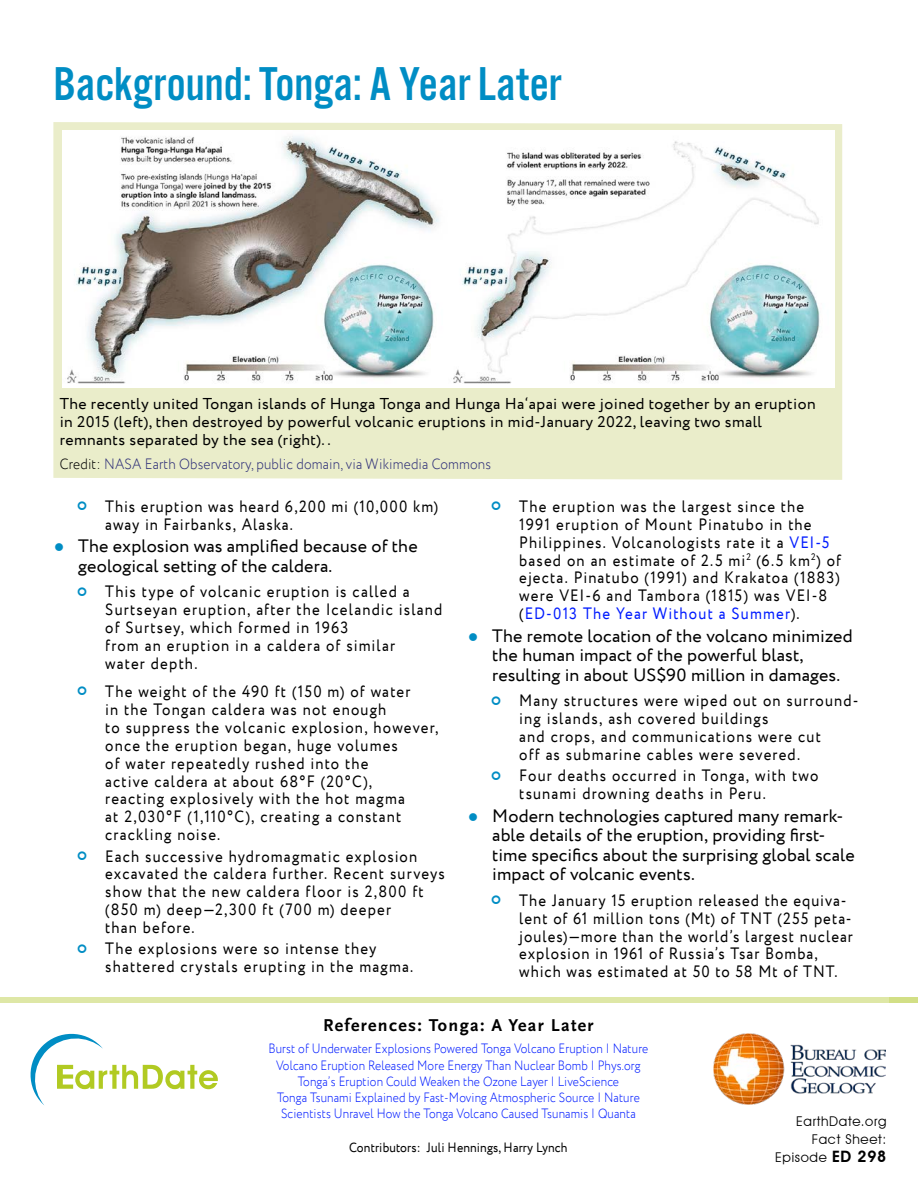
<style>
.page{position:relative;width:918px;height:1188px;background:#fff}
.page>*{position:absolute;margin:0;border:0;box-sizing:border-box;transform-origin:0 0}
.t1{font:49.35px "Alternate Got No 3 D";color:#008dc4}
.t2{font:18px/19.4px "Circe";letter-spacing:.005em;color:#000}
.t3{font:700 18px "Scala Sans Pro";letter-spacing:.075em;color:#000}
.t4{font:16.5px/18px "Circe";letter-spacing:.075em;color:#000;scale:.9 1}
.t5{font:15.75px/18px "Circe";letter-spacing:.025em;color:#000}
.t6{font:300 15px "Circe";letter-spacing:.01em;color:#2d2e78;scale:.9 1}
.t7{font:300 13.5px/16.2px "Circe";letter-spacing:.01em;color:#001bff;text-align:center;scale:.87 1}
.t8{font:13.5px "Circe";letter-spacing:.01em;color:#000;scale:.9 1}
.t9{font:13.5px/18px "Avant Garde IT Cby BT";letter-spacing:.05em;color:#000;text-align:right}
.s1{color:#000}
.s2{color:#008dc4}
.s3{color:#001bff}
.s4{font-weight:600;font-size:15.75px}
</style>
<div class="page">
<img style="left:713px;top:1034px;width:173px;height:71px">
<svg style="left:30px;top:1033px;width:188px;height:72px"></svg>
<div style="left:0;top:998px;width:918px;height:5px;background:#dee7a6"></div>
<div style="left:53px;top:122px;width:790px;height:358px;background:#eaedca"></div>
<img style="left:62px;top:130px;width:386px;height:258px">
<svg style="left:448px;top:130px;width:386px;height:258px"></svg>
<div style="left:889px;top:998px;width:29px;height:5px;background:#d2df86"></div>
<h1 class="t1" style="left:53px;top:58px;width:510px">Background: Tonga: A Year Later</h1>
<p class="t5" style="left:60px;top:395px;width:757px">The recently united Tongan islands of Hunga Tonga and Hunga Ha‘apai were joined together by an eruption in 2015 (left), then destroyed by powerful volcanic eruptions in mid-January 2022, leaving two small remnants separated by the sea (right). .</p>
<p class="t6" style="left:60px;top:454px;width:481px"><span class="s1">Credit:</span> NASA Earth Observatory, public domain, via Wikimedia Commons</p>
<p class="t4" style="left:105px;top:498px;width:371px">This eruption was heard 6,200 mi (10,000 km) away in Fairbanks, Alaska.</p>
<p class="t2" style="left:78px;top:537px;width:341px;text-indent:-24px"><span class="s2">●</span> The explosion was amplified because of the geological setting of the caldera.</p>
<p class="t4" style="left:105px;top:583px;width:376px">This type of volcanic eruption is called a Surtseyan eruption, after the Icelandic island of Surtsey, which formed in 1963<br>from an eruption in a caldera of similar<br>water depth.</p>
<p class="t4" style="left:105px;top:683px;width:372px">The weight of the 490 ft (150 m) of water<br>in the Tongan caldera was not enough<br>to suppress the volcanic explosion, however, once the eruption began, huge volumes<br>of water repeatedly rushed into the<br>active caldera at about 68°F (20°C),<br>reacting explosively with the hot magma<br>at 2,030°F (1,110°C), creating a constant crackling noise.</p>
<p class="t4" style="left:105px;top:847px;width:379px">Each successive hydromagmatic explosion excavated the caldera further. Recent surveys show that the new caldera floor is 2,800 ft (850 m) deep—2,300 ft (700 m) deeper<br>than before.</p>
<p class="t4" style="left:105px;top:940px;width:344px">The explosions were so intense they shattered crystals erupting in the magma.</p>
<p class="t4" style="left:519px;top:498px;width:359px">The eruption was the largest since the<br>1991 eruption of Mount Pinatubo in the Philippines. Volcanologists rate it a <span class="s3">VEI-5 </span>based on an estimate of 2.5 mi<sup>2</sup> (6.5 km<sup>2</sup>) of ejecta. Pinatubo (1991) and Krakatoa (1883) were VEI-6 and Tambora (1815) was VEI-8 (<span class="s3">ED-013 The Year Without a Summer</span>).</p>
<p class="t2" style="left:492px;top:627px;width:362px;text-indent:-24px"><span class="s2">●</span> The remote location of the volcano minimized the human impact of the powerful blast, resulting in about US$90 million in damages.</p>
<p class="t4" style="left:519px;top:692px;width:378px">Many structures were wiped out on surround&shy;ing islands, ash covered buildings<br>and crops, and communications were cut<br>off as submarine cables were severed.</p>
<p class="t4" style="left:519px;top:767px;width:334px">Four deaths occurred in Tonga, with two tsunami drowning deaths in Peru.</p>
<p class="t2" style="left:492px;top:807px;width:364px;text-indent:-24px"><span class="s2">●</span> Modern technologies captured many remark&shy;able details of the eruption, providing first&shy;time specifics about the surprising global scale impact of volcanic events.</p>
<p class="t4" style="left:519px;top:892px;width:372px">The January 15 eruption released the equiva&shy;lent of 61 million tons (Mt) of TNT (255 peta&shy;joules)—more than the world’s largest nuclear explosion in 1961 of Russia’s Tsar Bomba, which was estimated at 50 to 58 Mt of TNT.</p>
<p class="t3" style="left:323px;top:1014px;width:272px">References: Tonga: A Year Later</p>
<p class="t7" style="left:268px;top:1041px;width:438px">Burst of Underwater Explosions Powered Tonga Volcano Eruption | Nature Volcano Eruption Released More Energy Than Nuclear Bomb | Phys.org Tonga’s Eruption Could Weaken the Ozone Layer | LiveScience<br>Tonga Tsunami Explained by Fast-Moving Atmospheric Source | Nature Scientists Unravel How the Tonga Volcano Caused Tsunamis | Quanta</p>
<p class="t8" style="left:349px;top:1139px;width:244px">Contributors: Juli Hennings, Harry Lynch</p>
<p class="t9" style="left:775px;top:1113px;width:113px">EarthDate.org<br>Fact Sheet:<br>Episode <span class="s4">ED 298</span></p>
</div>
